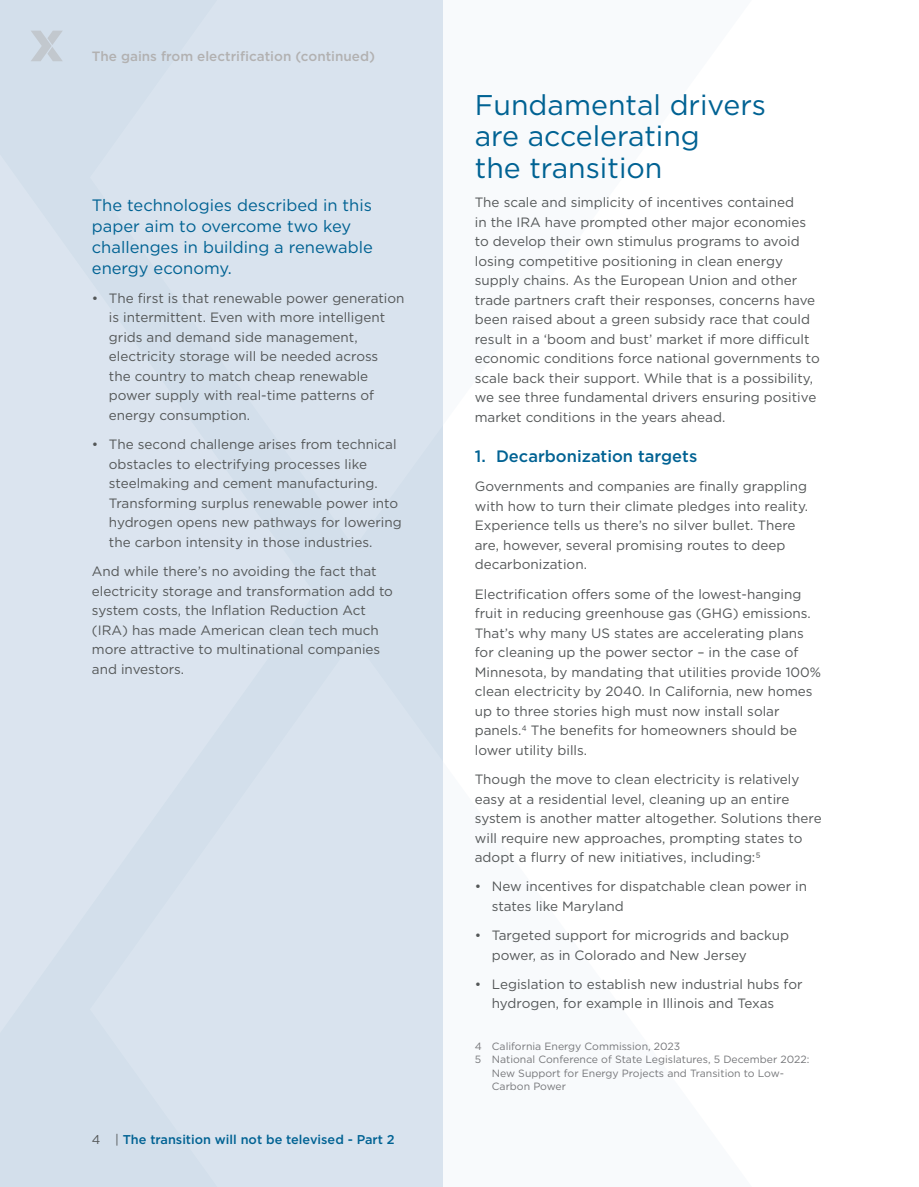
<style>
.page{position:relative;width:919px;height:1187px;background:#fff}
.page>*{position:absolute;margin:0;border:0;box-sizing:border-box;transform-origin:0 0}
.t1{font:28.5px/31.5px "Gotham";color:#006293}
.t2{font:16.5px/21px "Gotham";color:#006293}
.t3{font:500 16.5px "Gotham";color:#006293}
.t4{font:13.5px/19.5px "Gotham";color:#545758}
.t5{font:500 13.5px "Gotham";color:#b2b1b1}
.t6{font:500 12.75px "Gotham";color:#006293}
.t7{font:10.5px "Gotham";color:#76777a}
.s1{font-weight:400;color:#545758}
</style>
<div class="page">
<div style="left:0;top:0;width:442px;height:1186px;background:#d3dfeb"></div>
<svg style="left:31px;top:31px;width:31px;height:30px"></svg>
<p class="t5" style="left:92px;top:48px;width:285px">The gains from electrification (continued)</p>
<p class="t2" style="left:92px;top:194px;width:282px">The technologies described in this paper aim to overcome two key challenges in building a renewable energy economy.</p>
<p class="t4" style="left:109px;top:288px;width:297px;text-indent:-17px">• The first is that renewable power generation is intermittent. Even with more intelligent grids and demand side management, electricity storage will be needed across<br>the country to match cheap renewable power supply with real-time patterns of energy consumption.</p>
<p class="t4" style="left:109px;top:434px;width:294px;text-indent:-17px">• The second challenge arises from technical obstacles to electrifying processes like steelmaking and cement manufacturing.<br>Transforming surplus renewable power into hydrogen opens new pathways for lowering the carbon intensity in those industries.</p>
<p class="t4" style="left:92px;top:561px;width:302px">And while there’s no avoiding the fact that electricity storage and transformation add to system costs, the Inflation Reduction Act (IRA) has made American clean tech much more attractive to multinational companies and investors.</p>
<p class="t6" style="left:92px;top:1130px;width:304px"><span class="s1">4 |</span> The transition will not be televised - Part 2</p>
<h1 class="t1" style="left:475px;top:88px;width:293px">Fundamental drivers are accelerating<br>the transition</h1>
<p class="t4" style="left:475px;top:192px;width:346px">The scale and simplicity of incentives contained<br>in the IRA have prompted other major economies to develop their own stimulus programs to avoid losing competitive positioning in clean energy supply chains. As the European Union and other trade partners craft their responses, concerns have been raised about a green subsidy race that could result in a ‘boom and bust’ market if more difficult economic conditions force national governments to scale back their support. While that is a possibility, we see three fundamental drivers ensuring positive market conditions in the years ahead.</p>
<p class="t3" style="left:475px;top:445px;width:224px">1. Decarbonization targets</p>
<p class="t4" style="left:475px;top:476px;width:335px">Governments and companies are finally grappling with how to turn their climate pledges into reality.<br>Experience tells us there’s no silver bullet. There are, however, several promising routes to deep decarbonization.</p>
<p class="t4" style="left:475px;top:584px;width:348px">Electrification offers some of the lowest-hanging fruit in reducing greenhouse gas (GHG) emissions.<br>That’s why many US states are accelerating plans for cleaning up the power sector – in the case of Minnesota, by mandating that utilities provide 100% clean electricity by 2040. In California, new homes up to three stories high must now install solar panels.4 The benefits for homeowners should be lower utility bills.</p>
<p class="t4" style="left:475px;top:769px;width:348px">Though the move to clean electricity is relatively easy at a residential level, cleaning up an entire system is another matter altogether. Solutions there will require new approaches, prompting states to adopt a flurry of new initiatives, including:5</p>
<p class="t4" style="left:492px;top:876px;width:317px;text-indent:-17px">• New incentives for dispatchable clean power in states like Maryland</p>
<p class="t4" style="left:492px;top:925px;width:299px;text-indent:-17px">• Targeted support for microgrids and backup power, as in Colorado and New Jersey</p>
<p class="t4" style="left:492px;top:973px;width:312px;text-indent:-17px">• Legislation to establish new industrial hubs for hydrogen, for example in Illinois and Texas</p>
<p class="t7" style="left:475px;top:1039px;width:207px">4 California Energy Commission, 2023</p>
<p class="t7" style="left:475px;top:1052px;width:336px">5 National Conference of State Legislatures, 5 December 2022:</p>
<p class="t7" style="left:492px;top:1066px;width:294px">New Support for Energy Projects and Transition to Low-</p>
<p class="t7" style="left:492px;top:1079px;width:76px">Carbon Power</p>
</div>
